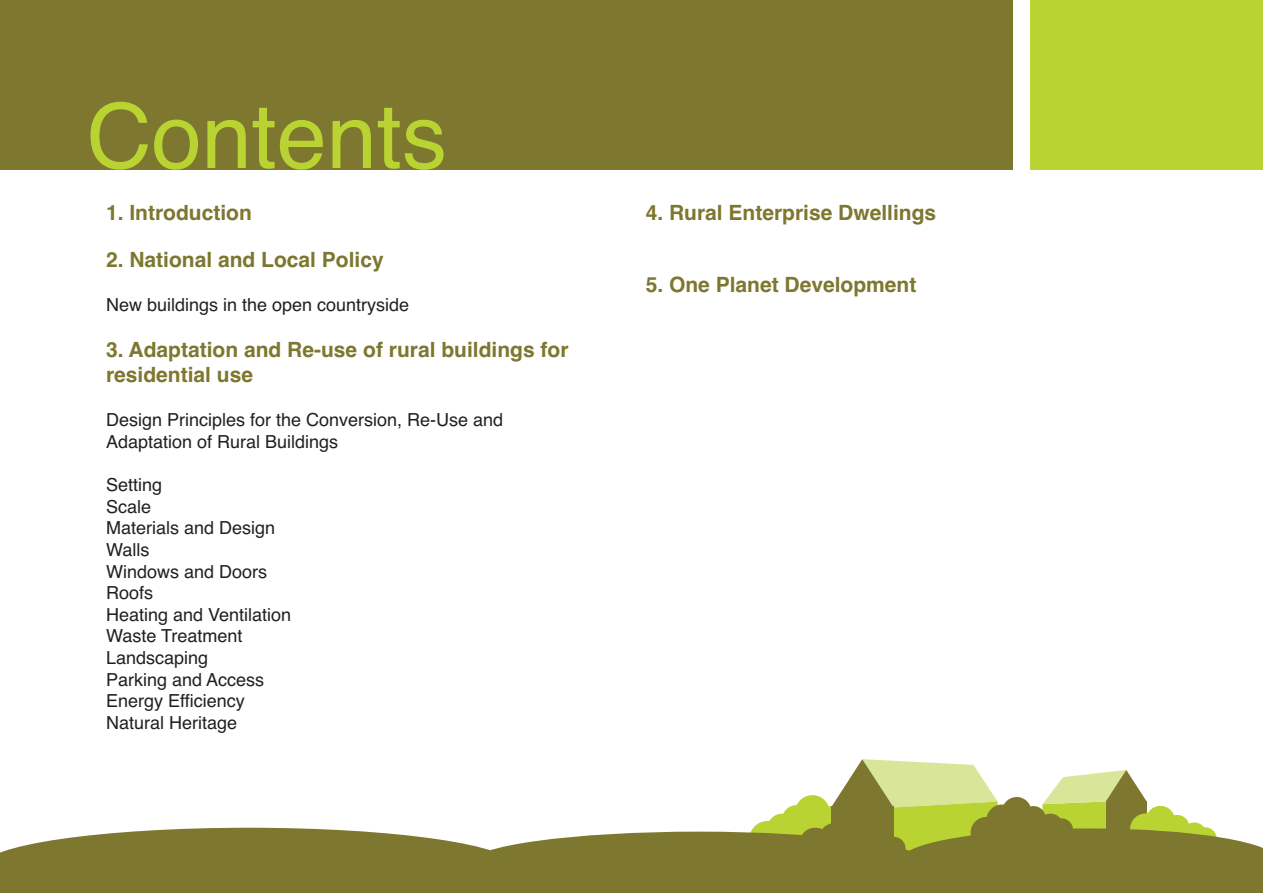
<style>
.page{position:relative;width:1263px;height:893px;background:#fff}
.page>*{position:absolute;margin:0;border:0;box-sizing:border-box;transform-origin:0 0}
.t1{font:90px "Helvetica";color:#b9d432}
.t2{font:700 21px/25.2px "Helvetica";color:#7d772f}
.t3{font:18px/21.6px "Helvetica";color:#231f20}
</style>
<div class="page">
<div style="left:0;top:0;width:1013px;height:170px;background:#7d772f"></div>
<div style="left:1031px;top:0;width:232px;height:170px;background:#b9d432"></div>
<svg style="left:0;top:759px;width:1263px;height:134px"></svg>
<div style="left:799px;top:828px;width:32px;height:31px;background:#7d772f;border-radius:50%"></div>
<h1 class="t1" style="left:87px;top:84px;width:362px">Contents</h1>
<p class="t2" style="left:106px;top:200px;width:147px">1. Introduction</p>
<p class="t2" style="left:106px;top:247px;width:279px">2. National and Local Policy</p>
<p class="t3" style="left:106px;top:294px;width:305px">New buildings in the open countryside</p>
<p class="t2" style="left:106px;top:337px;width:464px">3. Adaptation and Re-use of rural buildings for residential use</p>
<p class="t3" style="left:106px;top:409px;width:399px">Design Principles for the Conversion, Re-Use and<br>Adaptation of Rural Buildings</p>
<p class="t3" style="left:106px;top:474px;width:187px">Setting<br>Scale<br>Materials and Design<br>Walls<br>Windows and Doors<br>Roofs<br>Heating and Ventilation<br>Waste Treatment<br>Landscaping<br>Parking and Access<br>Energy Efficiency<br>Natural Heritage</p>
<p class="t2" style="left:646px;top:201px;width:292px">4. Rural Enterprise Dwellings</p>
<p class="t2" style="left:646px;top:273px;width:272px">5. One Planet Development</p>
</div>
